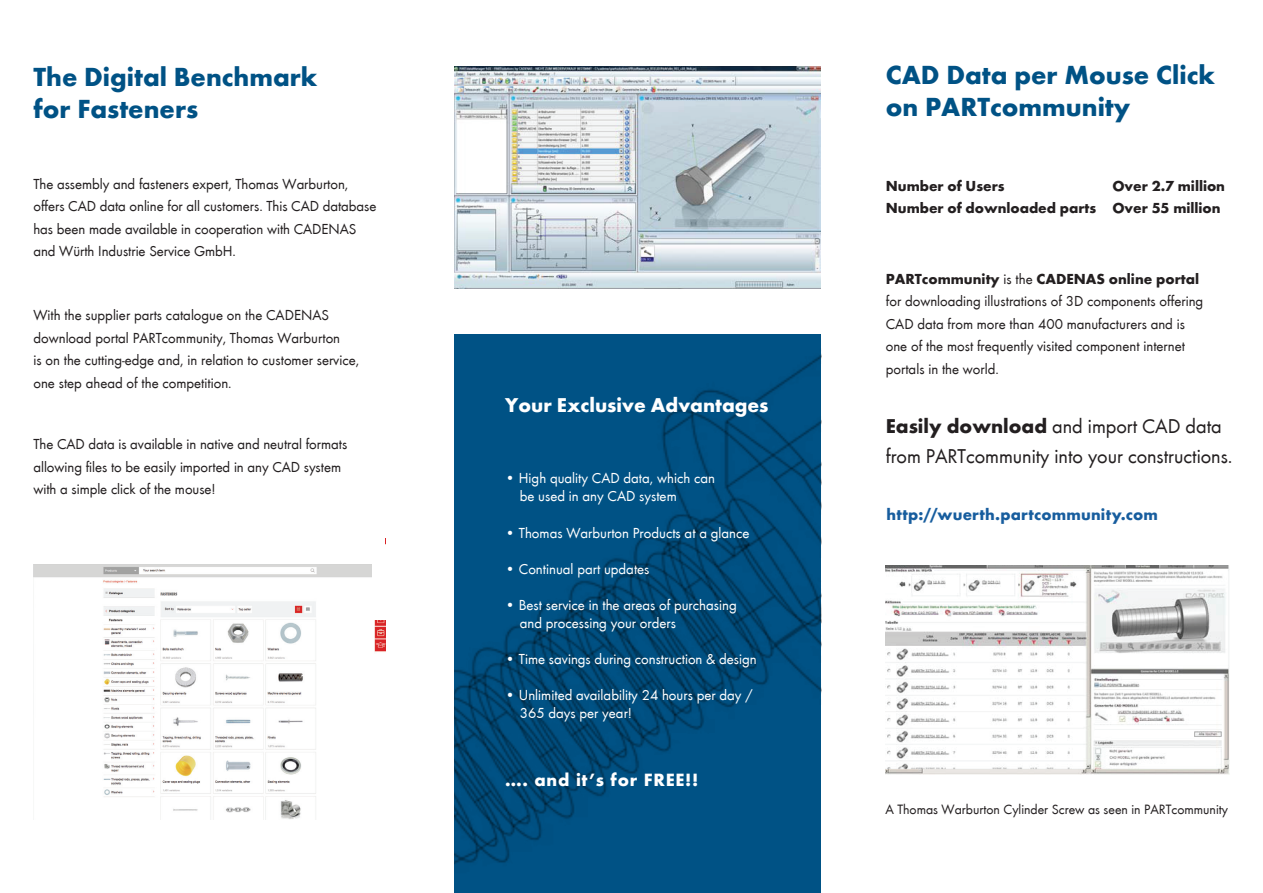
<style>
.page{position:relative;width:1263px;height:893px;background:#fff}
.page>*{position:absolute;margin:0;border:0;box-sizing:border-box;transform-origin:0 0}
.t1{font:700 27px/32.4px "Wuerth";color:#005285}
.t2{font:20.7px/30px "Wuerth";color:#231f20}
.t3{font:700 20.55px "Wuerth";color:#fff}
.t4{font:700 18.3px "Wuerth";letter-spacing:.04em;color:#fff}
.t5{font:700 16.5px "Wuerth";letter-spacing:.015em;color:#175d9e}
.t6{font:15px/22.5px "Wuerth";color:#231f20}
.t7{font:15px/18px "Wuerth";color:#fff}
.t8{font:700 15px/22.5px "Wuerth";color:#231f20}
.t9{font:13.95px "Wuerth";color:#231f20}
.s1{font-weight:700}
</style>
<div class="page">
<img style="left:455px;top:335px;width:366px;height:558px">
<img style="left:454px;top:66px;width:367px;height:223px">
<img style="left:33px;top:564px;width:352px;height:255px">
<img style="left:886px;top:565px;width:343px;height:209px">
<div style="left:372px;top:549px;width:29px;height:70px;background:#fff"></div>
<p class="t1" style="left:33px;top:59px;width:286px">The Digital Benchmark for Fasteners</p>
<p class="t6" style="left:33px;top:172px;width:344px">The assembly and fasteners expert, Thomas Warburton, offers CAD data online for all customers. This CAD database has been made available in cooperation with CADENAS and Würth Industrie Service GmbH.</p>
<p class="t6" style="left:33px;top:303px;width:327px">With the supplier parts catalogue on the CADENAS download portal PARTcommunity, Thomas Warburton<br>is on the cutting-edge and, in relation to customer service, one step ahead of the competition.</p>
<p class="t6" style="left:33px;top:432px;width:315px">The CAD data is available in native and neutral formats allowing files to be easily imported in any CAD system with a simple click of the mouse!</p>
<p class="t3" style="left:505px;top:390px;width:265px">Your Exclusive Advantages</p>
<p class="t7" style="left:520px;top:468px;width:197px;text-indent:-15px">• High quality CAD data, which can be used in any CAD system</p>
<p class="t7" style="left:505px;top:523px;width:246px">• Thomas Warburton Products at a glance</p>
<p class="t7" style="left:505px;top:559px;width:146px">• Continual part updates</p>
<p class="t7" style="left:520px;top:595px;width:218px;text-indent:-15px">• Best service in the areas of purchasing and processing your orders</p>
<p class="t7" style="left:505px;top:649px;width:253px">• Time savings during construction &amp; design</p>
<p class="t7" style="left:520px;top:685px;width:234px;text-indent:-15px">• Unlimited availability 24 hours per day /<br>365 days per year!</p>
<p class="t4" style="left:505px;top:767px;width:195px">…. and it’s for FREE!!</p>
<p class="t1" style="left:886px;top:57px;width:331px">CAD Data per Mouse Click on PARTcommunity</p>
<p class="t8" style="left:886px;top:173px;width:120px">Number of Users</p>
<p class="t8" style="left:886px;top:173px;width:341px;text-indent:227px">Over 2.7 million<br>Number of downloaded parts Over 55 million</p>
<p class="t6" style="left:886px;top:267px;width:319px"><span class="s1">PARTcommunity</span> is the <span class="s1">CADENAS online portal </span>for downloading illustrations of 3D components offering CAD data from more than 400 manufacturers and is one of the most frequently visited component internet portals in the world.</p>
<p class="t2" style="left:886px;top:410px;width:348px"><span class="s1">Easily download</span> and import CAD data from PARTcommunity into your constructions.</p>
<p class="t5" style="left:887px;top:503px;width:273px">http://wuerth.partcommunity.com</p>
<p class="t9" style="left:885px;top:800px;width:344px">A Thomas Warburton Cylinder Screw as seen in PARTcommunity</p>
</div>
